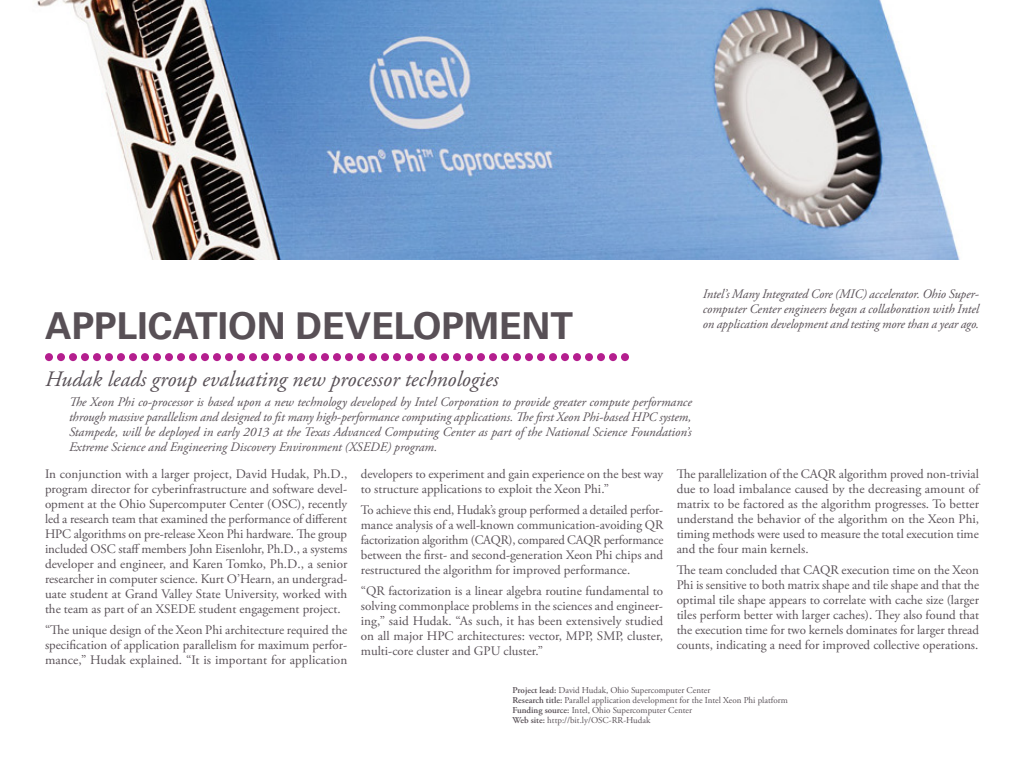
<style>
.page{position:relative;width:1024px;height:768px;background:#fff}
.page>*{position:absolute;margin:0;border:0;box-sizing:border-box;transform-origin:0 0}
.t1{font:700 37px "Univers LT Std";color:#585056}
.t2{font:italic 22px "Adobe Garamond Pro";color:#585056}
.t3{font:13px/15px "Adobe Garamond Pro";color:#585056;text-align:justify}
.t4{font:italic 13px/15px "Adobe Garamond Pro";letter-spacing:-.01em;color:#585056;text-align:justify}
.t5{font:9px/10px "Adobe Garamond Pro";color:#585056}
.s1{font-weight:600}
</style>
<div class="page">
<img style="left:37px;top:0;width:923px;height:260px">
<div style="left:57px;top:353px;width:8px;height:8px;background:#b41e8e;border-radius:50%"></div>
<div style="left:45px;top:353px;width:8px;height:8px;background:#b41e8e;border-radius:50%"></div>
<div style="left:309px;top:353px;width:8px;height:8px;background:#b41e8e;border-radius:50%"></div>
<div style="left:201px;top:353px;width:8px;height:8px;background:#b41e8e;border-radius:50%"></div>
<div style="left:453px;top:353px;width:8px;height:8px;background:#b41e8e;border-radius:50%"></div>
<div style="left:129px;top:353px;width:8px;height:8px;background:#b41e8e;border-radius:50%"></div>
<div style="left:381px;top:353px;width:8px;height:8px;background:#b41e8e;border-radius:50%"></div>
<div style="left:525px;top:353px;width:8px;height:8px;background:#b41e8e;border-radius:50%"></div>
<div style="left:93px;top:353px;width:8px;height:8px;background:#b41e8e;border-radius:50%"></div>
<div style="left:345px;top:353px;width:8px;height:8px;background:#b41e8e;border-radius:50%"></div>
<div style="left:237px;top:353px;width:8px;height:8px;background:#b41e8e;border-radius:50%"></div>
<div style="left:489px;top:353px;width:8px;height:8px;background:#b41e8e;border-radius:50%"></div>
<div style="left:165px;top:353px;width:8px;height:8px;background:#b41e8e;border-radius:50%"></div>
<div style="left:417px;top:353px;width:8px;height:8px;background:#b41e8e;border-radius:50%"></div>
<div style="left:609px;top:353px;width:8px;height:8px;background:#b41e8e;border-radius:50%"></div>
<div style="left:273px;top:353px;width:8px;height:8px;background:#b41e8e;border-radius:50%"></div>
<div style="left:561px;top:353px;width:8px;height:8px;background:#b41e8e;border-radius:50%"></div>
<div style="left:69px;top:353px;width:8px;height:8px;background:#b41e8e;border-radius:50%"></div>
<div style="left:321px;top:353px;width:8px;height:8px;background:#b41e8e;border-radius:50%"></div>
<div style="left:213px;top:353px;width:8px;height:8px;background:#b41e8e;border-radius:50%"></div>
<div style="left:465px;top:353px;width:8px;height:8px;background:#b41e8e;border-radius:50%"></div>
<div style="left:141px;top:353px;width:8px;height:8px;background:#b41e8e;border-radius:50%"></div>
<div style="left:393px;top:353px;width:8px;height:8px;background:#b41e8e;border-radius:50%"></div>
<div style="left:537px;top:353px;width:8px;height:8px;background:#b41e8e;border-radius:50%"></div>
<div style="left:105px;top:353px;width:8px;height:8px;background:#b41e8e;border-radius:50%"></div>
<div style="left:357px;top:353px;width:8px;height:8px;background:#b41e8e;border-radius:50%"></div>
<div style="left:249px;top:353px;width:8px;height:8px;background:#b41e8e;border-radius:50%"></div>
<div style="left:501px;top:353px;width:8px;height:8px;background:#b41e8e;border-radius:50%"></div>
<div style="left:177px;top:353px;width:8px;height:8px;background:#b41e8e;border-radius:50%"></div>
<div style="left:429px;top:353px;width:8px;height:8px;background:#b41e8e;border-radius:50%"></div>
<div style="left:285px;top:353px;width:8px;height:8px;background:#b41e8e;border-radius:50%"></div>
<div style="left:573px;top:353px;width:8px;height:8px;background:#b41e8e;border-radius:50%"></div>
<div style="left:81px;top:353px;width:8px;height:8px;background:#b41e8e;border-radius:50%"></div>
<div style="left:333px;top:353px;width:8px;height:8px;background:#b41e8e;border-radius:50%"></div>
<div style="left:225px;top:353px;width:8px;height:8px;background:#b41e8e;border-radius:50%"></div>
<div style="left:477px;top:353px;width:8px;height:8px;background:#b41e8e;border-radius:50%"></div>
<div style="left:153px;top:353px;width:8px;height:8px;background:#b41e8e;border-radius:50%"></div>
<div style="left:405px;top:353px;width:8px;height:8px;background:#b41e8e;border-radius:50%"></div>
<div style="left:597px;top:353px;width:8px;height:8px;background:#b41e8e;border-radius:50%"></div>
<div style="left:261px;top:353px;width:8px;height:8px;background:#b41e8e;border-radius:50%"></div>
<div style="left:549px;top:353px;width:8px;height:8px;background:#b41e8e;border-radius:50%"></div>
<div style="left:117px;top:353px;width:8px;height:8px;background:#b41e8e;border-radius:50%"></div>
<div style="left:369px;top:353px;width:8px;height:8px;background:#b41e8e;border-radius:50%"></div>
<div style="left:513px;top:353px;width:8px;height:8px;background:#b41e8e;border-radius:50%"></div>
<div style="left:189px;top:353px;width:8px;height:8px;background:#b41e8e;border-radius:50%"></div>
<div style="left:441px;top:353px;width:8px;height:8px;background:#b41e8e;border-radius:50%"></div>
<div style="left:297px;top:353px;width:8px;height:8px;background:#b41e8e;border-radius:50%"></div>
<div style="left:585px;top:353px;width:8px;height:8px;background:#b41e8e;border-radius:50%"></div>
<div style="left:621px;top:353px;width:8px;height:8px;background:#b41e8e;border-radius:50%"></div>
<p class="t4" style="left:703px;top:287px;width:278px">Intel’s Many Integrated Core (MIC) accelerator. Ohio Super&shy;computer Center engineers began a collaboration with Intel on application development and testing more than a year ago.</p>
<h1 class="t1" style="left:45px;top:304px;width:530px">APPLICATION DEVELOPMENT</h1>
<h2 class="t2" style="left:45px;top:366px;width:455px">Hudak leads group evaluating new processor technologies</h2>
<p class="t4" style="left:69px;top:395px;width:624px">The Xeon Phi co-processor is based upon a new technology developed by Intel Corporation to provide greater compute performance through massive parallelism and designed to fit many high-performance computing applications. The first Xeon Phi-based HPC system, Stampede, will be deployed in early 2013 at the Texas Advanced Computing Center as part of the National Science Foundation’s Extreme Science and Engineering Discovery Environment (XSEDE) program.</p>
<p class="t3" style="left:45px;top:467px;width:304px">In conjunction with a larger project, David Hudak, Ph.D., program director for cyberinfrastructure and software devel&shy;opment at the Ohio Supercomputer Center (OSC), recently led a research team that examined the performance of different HPC algorithms on pre-release Xeon Phi hardware. The group included OSC staff members John Eisenlohr, Ph.D., a systems developer and engineer, and Karen Tomko, Ph.D., a senior researcher in computer science. Kurt O’Hearn, an undergrad&shy;uate student at Grand Valley State University, worked with the team as part of an XSEDE student engagement project.</p>
<p class="t3" style="left:45px;top:623px;width:304px">“The unique design of the Xeon Phi architecture required the specification of application parallelism for maximum perfor&shy;mance,” Hudak explained. “It is important for application</p>
<p class="t3" style="left:361px;top:467px;width:304px">developers to experiment and gain experience on the best way to structure applications to exploit the Xeon Phi.”</p>
<p class="t3" style="left:361px;top:503px;width:304px">To achieve this end, Hudak’s group performed a detailed perfor&shy;mance analysis of a well-known communication-avoiding QR factorization algorithm (CAQR), compared CAQR performance between the first- and second-generation Xeon Phi chips and restructured the algorithm for improved performance.</p>
<p class="t3" style="left:361px;top:584px;width:304px">“QR factorization is a linear algebra routine fundamental to solving commonplace problems in the sciences and engineer&shy;ing,” said Hudak. “As such, it has been extensively studied on all major HPC architectures: vector, MPP, SMP, cluster, multi-core cluster and GPU cluster.”</p>
<p class="t3" style="left:677px;top:467px;width:304px">The parallelization of the CAQR algorithm proved non-trivial due to load imbalance caused by the decreasing amount of matrix to be factored as the algorithm progresses. To better understand the behavior of the algorithm on the Xeon Phi, timing methods were used to measure the total execution time and the four main kernels.</p>
<p class="t3" style="left:677px;top:563px;width:304px">The team concluded that CAQR execution time on the Xeon Phi is sensitive to both matrix shape and tile shape and that the optimal tile shape appears to correlate with cache size (larger tiles perform better with larger caches). They also found that the execution time for two kernels dominates for larger thread counts, indicating a need for improved collective operations.</p>
<p class="t5" style="left:512px;top:685px;width:277px"><span class="s1">Project lead:</span> David Hudak, Ohio Supercomputer Center<br><span class="s1">Research title:</span> Parallel application development for the Intel Xeon Phi platform <span class="s1">Funding source:</span> Intel, Ohio Supercomputer Center<br><span class="s1">Web site:</span> http://bit.ly/OSC-RR-Hudak</p>
</div>
